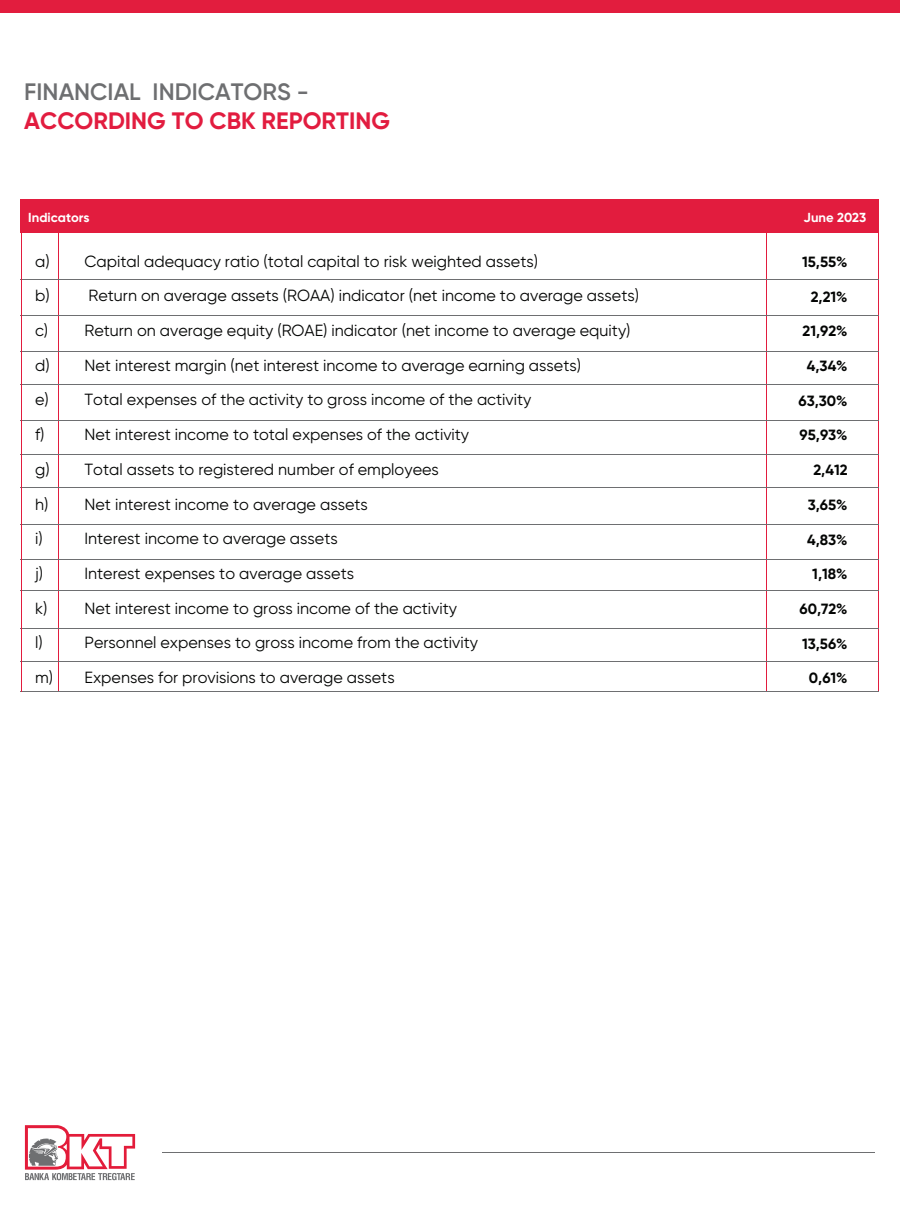
<style>
.page{position:relative;width:900px;height:1205px;background:#fff}
.page>*{position:absolute;margin:0;border:0;box-sizing:border-box;transform-origin:0 0}
.t1{font:700 23.75px "Gilroy";color:#e21c3f}
.t2{font:600 23.75px "Gilroy";color:#6e6f71}
.t3{font:16.12px/34.6px "Gilroy";color:#040504}
.t4{font:700 14.88px "Gilroy";color:#040504}
.t5{font:700 13.12px "Gilroy";color:#fff}
</style>
<div class="page">
<svg style="left:25px;top:1125px;width:110px;height:55px"></svg>
<hr style="left:163px;top:1152px;width:712px;height:1px;background:#6e6f71">
<div style="left:0;top:0;width:900px;height:13px;background:#e21d3e"></div>
<div style="left:21px;top:199px;width:858px;height:34px;background:#e21c3e"></div>
<hr style="left:878px;top:232px;width:1px;height:460px;background:#e21c3e">
<hr style="left:766px;top:232px;width:1px;height:460px;background:#e21c3e">
<hr style="left:59px;top:232px;width:1px;height:460px;background:#e21c3e">
<hr style="left:21px;top:691px;width:858px;height:1px;background:#6e6f71">
<hr style="left:21px;top:661px;width:858px;height:1px;background:#6e6f71">
<hr style="left:21px;top:627px;width:858px;height:1px;background:#6e6f71">
<hr style="left:21px;top:590px;width:858px;height:1px;background:#6e6f71">
<hr style="left:21px;top:559px;width:858px;height:1px;background:#6e6f71">
<hr style="left:21px;top:524px;width:858px;height:1px;background:#6e6f71">
<hr style="left:21px;top:487px;width:858px;height:1px;background:#6e6f71">
<hr style="left:21px;top:454px;width:858px;height:1px;background:#6e6f71">
<hr style="left:21px;top:420px;width:858px;height:1px;background:#6e6f71">
<hr style="left:21px;top:384px;width:858px;height:1px;background:#6e6f71">
<hr style="left:21px;top:351px;width:858px;height:1px;background:#6e6f71">
<hr style="left:21px;top:315px;width:858px;height:1px;background:#6e6f71">
<hr style="left:21px;top:279px;width:858px;height:1px;background:#6e6f71">
<hr style="left:21px;top:232px;width:1px;height:460px;background:#e21c3e">
<h1 class="t2" style="left:24px;top:77px;width:286px">FINANCIAL INDICATORS -</h1>
<h1 class="t1" style="left:24px;top:106px;width:367px">ACCORDING TO CBK REPORTING</h1>
<p class="t5" style="left:28px;top:209px;width:63px">Indicators</p>
<p class="t3" style="left:35px;top:243px;width:504px">a) Capital adequacy ratio (total capital to risk weighted assets) b)</p>
<p class="t3" style="left:35px;top:278px;width:605px;text-indent:53px">Return on average assets (ROAA) indicator (net income to average assets) c) Return on average equity (ROAE) indicator (net income to average equity) d) Net interest margin (net interest income to average earning assets)<br>e) Total expenses of the activity to gross income of the activity<br>f)</p>
<p class="t3" style="left:35px;top:417px;width:436px;text-indent:49px">Net interest income to total expenses of the activity g) Total assets to registered number of employees<br>h) Net interest income to average assets<br>i)</p>
<p class="t3" style="left:85px;top:521px;width:255px">Interest income to average assets</p>
<p class="t3" style="left:35px;top:556px;width:10px">j)</p>
<p class="t3" style="left:35px;top:556px;width:424px;text-indent:49px">Interest expenses to average assets<br>k) Net interest income to gross income of the activity l)</p>
<p class="t3" style="left:35px;top:625px;width:444px;text-indent:49px">Personnel expenses to gross income from the activity m) Expenses for provisions to average assets</p>
<p class="t5" style="left:804px;top:209px;width:64px">June 2023</p>
<p class="t4" style="left:802px;top:252px;width:47px">15,55%</p>
<p class="t4" style="left:811px;top:287px;width:38px">2,21%</p>
<p class="t4" style="left:803px;top:322px;width:47px">21,92%</p>
<p class="t4" style="left:807px;top:357px;width:42px">4,34%</p>
<p class="t4" style="left:798px;top:391px;width:51px">63,30%</p>
<p class="t4" style="left:800px;top:426px;width:50px">95,93%</p>
<p class="t4" style="left:813px;top:461px;width:36px">2,412</p>
<p class="t4" style="left:808px;top:495px;width:41px">3,65%</p>
<p class="t4" style="left:807px;top:530px;width:42px">4,83%</p>
<p class="t4" style="left:812px;top:565px;width:37px">1,18%</p>
<p class="t4" style="left:800px;top:599px;width:50px">60,72%</p>
<p class="t4" style="left:802px;top:634px;width:47px">13,56%</p>
<p class="t4" style="left:809px;top:669px;width:40px">0,61%</p>
</div>
